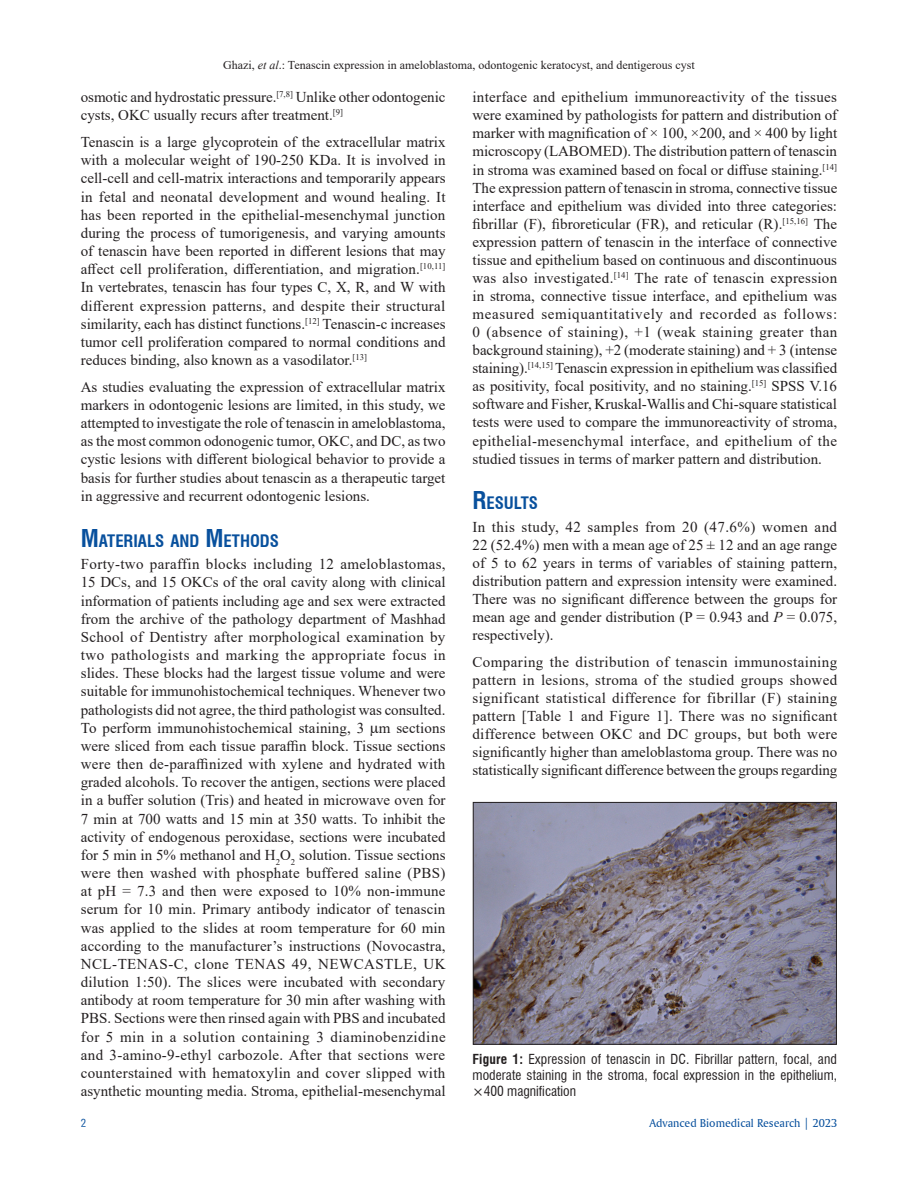
<style>
.page{position:relative;width:918px;height:1188px;background:#fff}
.page>*{position:absolute;margin:0;border:0;box-sizing:border-box;transform-origin:0 0}
.t1{font:700 condensed 16.8px "Swiss 721 BT";color:#08509d}
.TX{font:15px/18.1px "Times New Roman";color:#231f20;text-align:justify}
.FGC{font:condensed 13.5px/16.2px "Swiss 721 BT";letter-spacing:.01em;color:#231f20;text-align:justify}
.t2{font:12px "Times New Roman";color:#231f20}
.t3{font:12px "Amerigo BT Roman A";color:#08509d}
.t4{font:12px "Bell Centennial BT Address";color:#08509d}
.s1{font-style:italic}
.s2{font-size:24px}
.s3{font-weight:700}
</style>
<div class="page">
<img style="left:473px;top:804px;width:364px;height:241px">
<div style="left:473px;top:802px;width:364px;height:242px;border:1px solid #231f20"></div>
<p class="t2" style="left:223px;top:56px;width:473px">Ghazi, <span class="s1">et al</span>.: Tenascin expression in ameloblastoma, odontogenic keratocyst, and dentigerous cyst</p>
<p class="TX" style="left:81px;top:88px;width:366px">osmotic and hydrostatic pressure.<sup>[7,8]</sup> Unlike other odontogenic cysts, OKC usually recurs after treatment.<sup>[9]</sup></p>
<p class="TX" style="left:81px;top:133px;width:366px">Tenascin is a large glycoprotein of the extracellular matrix with a molecular weight of 190‑250 KDa. It is involved in cell‑cell and cell‑matrix interactions and temporarily appears in fetal and neonatal development and wound healing. It has been reported in the epithelial‑mesenchymal junction during the process of tumorigenesis, and varying amounts of tenascin have been reported in different lesions that may affect cell proliferation, differentiation, and migration.<sup>[10,11] </sup>In vertebrates, tenascin has four types C, X, R, and W with different expression patterns, and despite their structural similarity, each has distinct functions.<sup>[12]</sup> Tenascin‑c increases tumor cell proliferation compared to normal conditions and reduces binding, also known as a vasodilator.<sup>[13]</sup></p>
<p class="TX" style="left:81px;top:377px;width:366px">As studies evaluating the expression of extracellular matrix markers in odontogenic lesions are limited, in this study, we attempted to investigate the role of tenascin in ameloblastoma, as the most common odonogenic tumor, OKC, and DC, as two cystic lesions with different biological behavior to provide a basis for further studies about tenascin as a therapeutic target in aggressive and recurrent odontogenic lesions.</p>
<h1 class="t1" style="left:81px;top:531px;width:200px"><span class="s2">M</span>ATERIALS AND <span class="s2">M</span>ETHODS</h1>
<p class="TX" style="left:81px;top:555px;width:366px">Forty‑two paraffin blocks including 12 ameloblastomas, 15 DCs, and 15 OKCs of the oral cavity along with clinical information of patients including age and sex were extracted from the archive of the pathology department of Mashhad School of Dentistry after morphological examination by two pathologists and marking the appropriate focus in slides. These blocks had the largest tissue volume and were suitable for immunohistochemical techniques. Whenever two pathologists did not agree, the third pathologist was consulted.<br>To perform immunohistochemical staining, 3 m sections were sliced from each tissue paraffin block. Tissue sections were then de‑paraffinized with xylene and hydrated with graded alcohols. To recover the antigen, sections were placed in a buffer solution (Tris) and heated in microwave oven for 7 min at 700 watts and 15 min at 350 watts. To inhibit the activity of endogenous peroxidase, sections were incubated for 5 min in 5% methanol and H<sub>2</sub>O<sub>2</sub> solution. Tissue sections were then washed with phosphate buffered saline (PBS) at pH = 7.3 and then were exposed to 10% non‑immune serum for 10 min. Primary antibody indicator of tenascin was applied to the slides at room temperature for 60 min according to the manufacturer’s instructions (Novocastra, NCL‑TENAS‑C, clone TENAS 49, NEWCASTLE, UK dilution 1:50). The slices were incubated with secondary antibody at room temperature for 30 min after washing with PBS. Sections were then rinsed again with PBS and incubated for 5 min in a solution containing 3 diaminobenzidine and 3‑amino‑9‑ethyl carbozole. After that sections were counterstained with hematoxylin and cover slipped with asynthetic mounting media. Stroma, epithelial‑mesenchymal</p>
<p class="TX" style="left:472px;top:88px;width:366px">interface and epithelium immunoreactivity of the tissues were examined by pathologists for pattern and distribution of marker with magnification of × 100, ×200, and × 400 by light microscopy (LABOMED). The distribution pattern of tenascin in stroma was examined based on focal or diffuse staining.<sup>[14] </sup>The expression pattern of tenascin in stroma, connective tissue interface and epithelium was divided into three categories: fibrillar (F), fibroreticular (FR), and reticular (R).<sup>[15,16]</sup> The expression pattern of tenascin in the interface of connective tissue and epithelium based on continuous and discontinuous was also investigated.<sup>[14]</sup> The rate of tenascin expression in stroma, connective tissue interface, and epithelium was measured semiquantitatively and recorded as follows:<br>0 (absence of staining), +1 (weak staining greater than background staining), +2 (moderate staining) and + 3 (intense staining).<sup>[14,15]</sup> Tenascin expression in epithelium was classified as positivity, focal positivity, and no staining.<sup>[15]</sup> SPSS V.16 software and Fisher, Kruskal‑Wallis and Chi‑square statistical tests were used to compare the immunoreactivity of stroma, epithelial‑mesenchymal interface, and epithelium of the studied tissues in terms of marker pattern and distribution.</p>
<h1 class="t1" style="left:472px;top:493px;width:67px"><span class="s2">R</span>ESULTS</h1>
<p class="TX" style="left:472px;top:517px;width:366px">In this study, 42 samples from 20 (47.6%) women and 22 (52.4%) men with a mean age of 25 ± 12 and an age range of 5 to 62 years in terms of variables of staining pattern, distribution pattern and expression intensity were examined.<br>There was no significant difference between the groups for mean age and gender distribution (P = 0.943 and <span class="s1">P</span> = 0.075, respectively).</p>
<p class="TX" style="left:473px;top:652px;width:366px">Comparing the distribution of tenascin immunostaining pattern in lesions, stroma of the studied groups showed significant statistical difference for fibrillar (F) staining pattern [Table 1 and Figure 1]. There was no significant difference between OKC and DC groups, but both were significantly higher than ameloblastoma group. There was no statistically significant difference between the groups regarding</p>
<p class="FGC" style="left:473px;top:1051px;width:366px"><span class="s3">Figure 1:</span> Expression of tenascin in DC. Fibrillar pattern, focal, and moderate staining in the stroma, focal expression in the epithelium, ×400 magnification</p>
<p class="t4" style="left:81px;top:1116px;width:7px">2</p>
<p class="t3" style="left:649px;top:1116px;width:189px">Advanced Biomedical Research | 2023</p>
</div>
